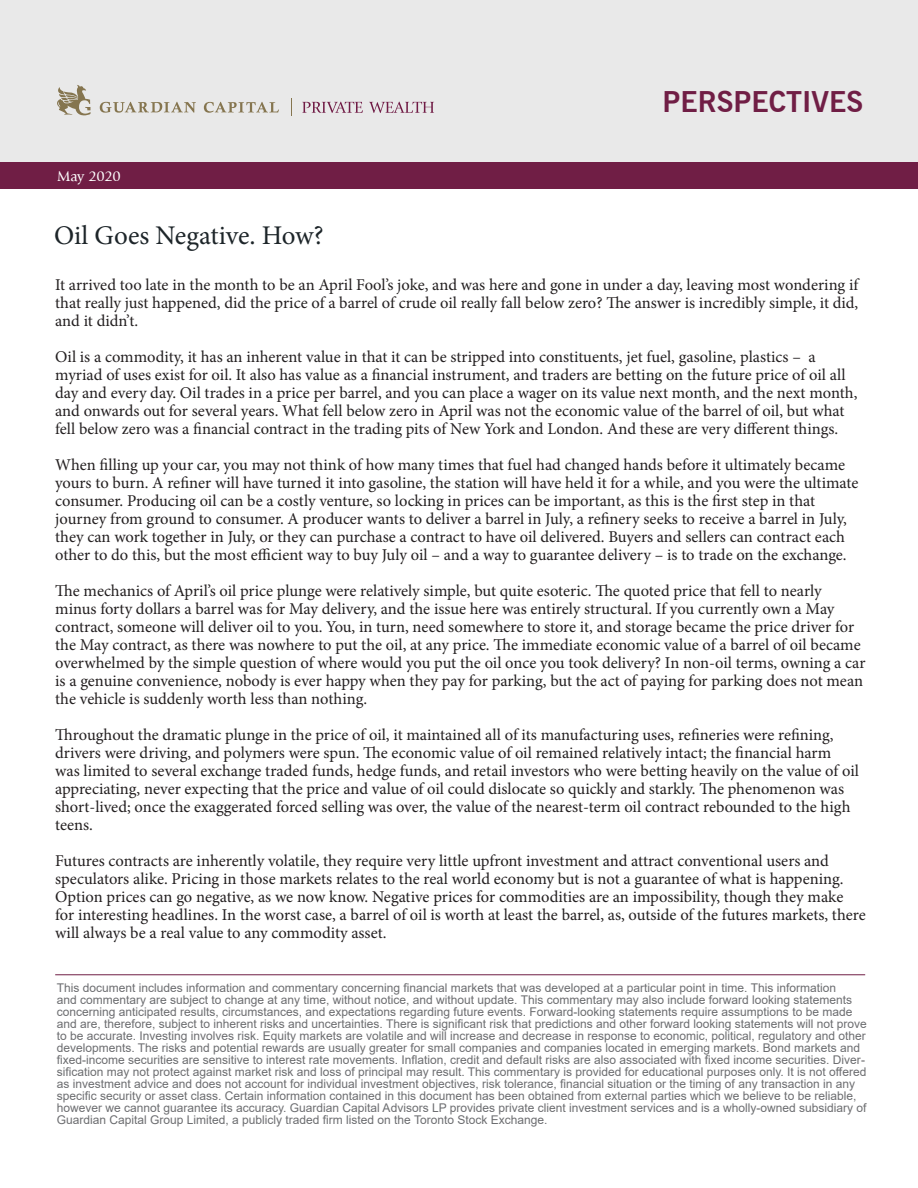
<style>
.page{position:relative;width:918px;height:1188px;background:#fff}
.page>*{position:absolute;margin:0;border:0;box-sizing:border-box;transform-origin:0 0}
.t1{font:700 28.5px "News Gothic BT";color:#701e45}
.Body_Copy{font:27px "Minion Pro";color:#1d2529}
.No_Spacing{font:16.5px/18px "Minion Pro";letter-spacing:-.005em;color:#231f20}
.t2{font:15px "Giovanni Std";letter-spacing:-.02em;color:#fff}
.t3{font:12px/12px "Arial";color:#6c6d70}
</style>
<div class="page">
<div style="left:0;top:0;width:918px;height:167px;background:#e9e9e9"></div>
<div style="left:0;top:162px;width:918px;height:27px;background:#701e45"></div>
<svg style="left:57px;top:85px;width:33px;height:31px"></svg>
<svg style="left:100px;top:102px;width:96px;height:11px"></svg>
<svg style="left:204px;top:102px;width:75px;height:11px"></svg>
<svg style="left:291px;top:99px;width:1px;height:17px"></svg>
<svg style="left:302px;top:102px;width:61px;height:11px"></svg>
<svg style="left:369px;top:102px;width:65px;height:11px"></svg>
<hr style="left:55px;top:974px;width:810px;height:1px;background:#701e45">
<p class="t2" style="left:57px;top:168px;width:65px">May 2020</p>
<h1 class="t1" style="left:663px;top:85px;width:202px">PERSPECTIVES</h1>
<p class="Body_Copy" style="left:54px;top:218px;width:271px">Oil Goes Negative. How?</p>
<p class="No_Spacing" style="left:55px;top:276px;width:805px;text-align:justify">It arrived too late in the month to be an April Fool’s joke, and was here and gone in under a day, leaving most wondering if that really just happened, did the price of a barrel of crude oil really fall below zero? The answer is incredibly simple, it did, and it didn’t.</p>
<p class="No_Spacing" style="left:55px;top:348px;width:804px">Oil is a commodity, it has an inherent value in that it can be stripped into constituents, jet fuel, gasoline, plastics – a myriad of uses exist for oil. It also has value as a financial instrument, and traders are betting on the future price of oil all day and every day. Oil trades in a price per barrel, and you can place a wager on its value next month, and the next month, and onwards out for several years. What fell below zero in April was not the economic value of the barrel of oil, but what fell below zero was a financial contract in the trading pits of New York and London. And these are very different things.</p>
<p class="No_Spacing" style="left:55px;top:456px;width:805px">When filling up your car, you may not think of how many times that fuel had changed hands before it ultimately became yours to burn. A refiner will have turned it into gasoline, the station will have held it for a while, and you were the ultimate consumer. Producing oil can be a costly venture, so locking in prices can be important, as this is the first step in that journey from ground to consumer. A producer wants to deliver a barrel in July, a refinery seeks to receive a barrel in July, they can work together in July, or they can purchase a contract to have oil delivered. Buyers and sellers can contract each other to do this, but the most efficient way to buy July oil – and a way to guarantee delivery – is to trade on the exchange.</p>
<p class="No_Spacing" style="left:55px;top:582px;width:812px">The mechanics of April’s oil price plunge were relatively simple, but quite esoteric. The quoted price that fell to nearly minus forty dollars a barrel was for May delivery, and the issue here was entirely structural. If you currently own a May contract, someone will deliver oil to you. You, in turn, need somewhere to store it, and storage became the price driver for the May contract, as there was nowhere to put the oil, at any price. The immediate economic value of a barrel of oil became overwhelmed by the simple question of where would you put the oil once you took delivery? In non-oil terms, owning a car is a genuine convenience, nobody is ever happy when they pay for parking, but the act of paying for parking does not mean the vehicle is suddenly worth less than nothing.</p>
<p class="No_Spacing" style="left:55px;top:726px;width:805px">Throughout the dramatic plunge in the price of oil, it maintained all of its manufacturing uses, refineries were refining, drivers were driving, and polymers were spun. The economic value of oil remained relatively intact; the financial harm was limited to several exchange traded funds, hedge funds, and retail investors who were betting heavily on the value of oil appreciating, never expecting that the price and value of oil could dislocate so quickly and starkly. The phenomenon was short-lived; once the exaggerated forced selling was over, the value of the nearest-term oil contract rebounded to the high teens.</p>
<p class="No_Spacing" style="left:55px;top:852px;width:812px">Futures contracts are inherently volatile, they require very little upfront investment and attract conventional users and speculators alike. Pricing in those markets relates to the real world economy but is not a guarantee of what is happening.<br>Option prices can go negative, as we now know. Negative prices for commodities are an impossibility, though they make for interesting headlines. In the worst case, a barrel of oil is worth at least the barrel, as, outside of the futures markets, there will always be a real value to any commodity asset.</p>
<p class="t3" style="left:57px;top:982px;width:812px">This document includes information and commentary concerning financial markets that was developed at a particular point in time. This information<br>and commentary are subject to change at any time, without notice, and without update. This commentary may also include forward looking statements concerning anticipated results, circumstances, and expectations regarding future events. Forward-looking statements require assumptions to be made and are, therefore, subject to inherent risks and uncertainties. There is significant risk that predictions and other forward looking statements will not prove to be accurate. Investing involves risk. Equity markets are volatile and will increase and decrease in response to economic, political, regulatory and other developments. The risks and potential rewards are usually greater for small companies and companies located in emerging markets. Bond markets and fixed-income securities are sensitive to interest rate movements. Inflation, credit and default risks are also associated with fixed income securities. Diver&shy;sification may not protect against market risk and loss of principal may result. This commentary is provided for educational purposes only. It is not offered as investment advice and does not account for individual investment objectives, risk tolerance, financial situation or the timing of any transaction in any specific security or asset class. Certain information contained in this document has been obtained from external parties which we believe to be reliable, however we cannot guarantee its accuracy. Guardian Capital Advisors LP provides private client investment services and is a wholly-owned subsidiary of Guardian Capital Group Limited, a publicly traded firm listed on the Toronto Stock Exchange.</p>
</div>
